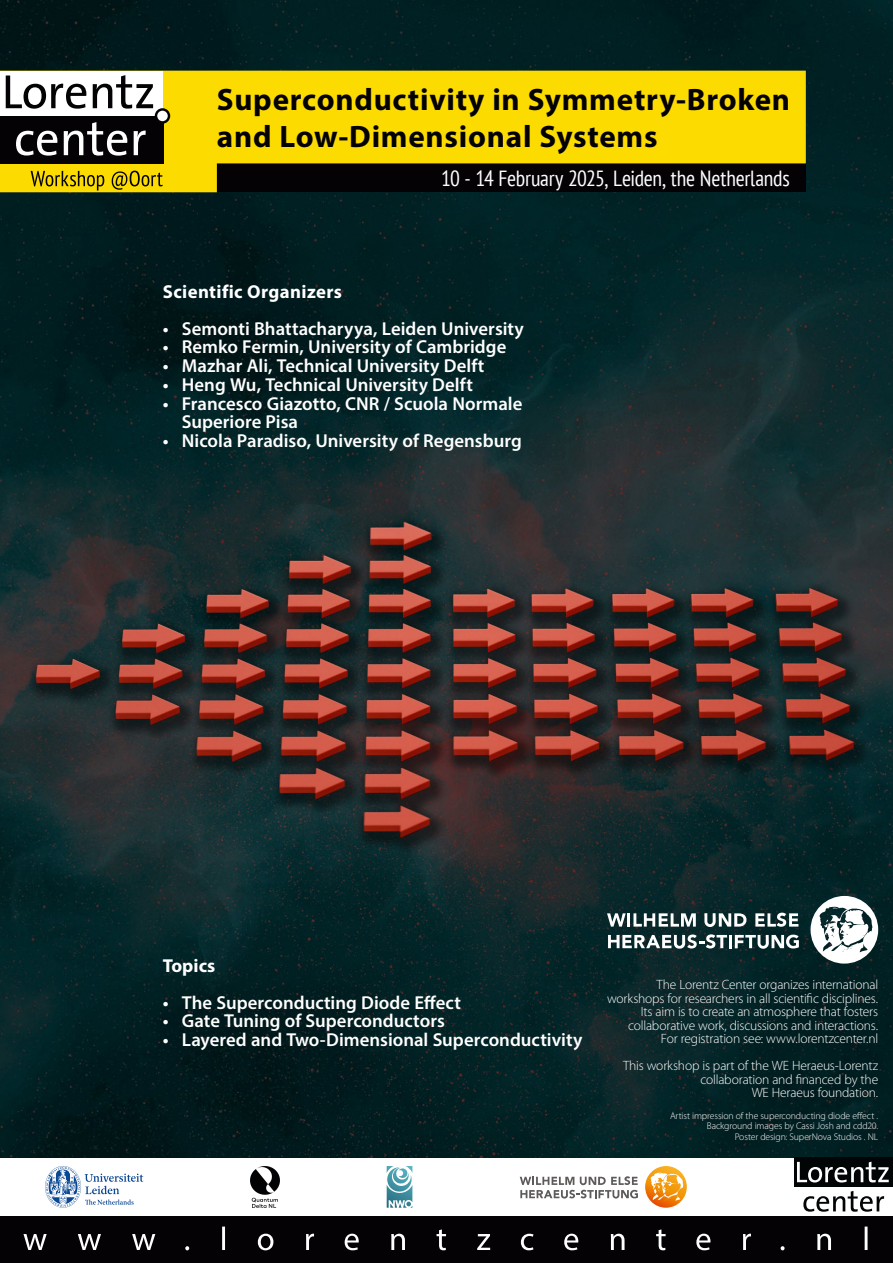
<style>
.page{position:relative;width:893px;height:1263px;background:#fff}
.page>*{position:absolute;margin:0;border:0;box-sizing:border-box;transform-origin:0 0}
.t1{font:700 31.05px/37.3px "Myriad Pro";letter-spacing:.025em;color:#040205}
.t2{font:condensed 21.83px "PT Sans";letter-spacing:-.015em;color:#fff}
.t3{font:600 18.75px/18.8px "Myriad Pro";color:#fff}
.t4{font:700 18.75px "Myriad Pro";letter-spacing:.02em;color:#fff}
.t5{font:300 13.5px/13.5px "Myriad Pro";letter-spacing:-.015em;color:#fff;text-align:right}
.t6{font:300 9.75px/10.5px "Myriad Pro";letter-spacing:-.015em;color:#fff;text-align:right}
</style>
<div class="page">
<img style="left:0;top:0;width:893px;height:1158px">
<svg style="left:0;top:71px;width:806px;height:121px;background:#c7ad01"></svg>
<div style="left:0;top:71px;width:163px;height:92px;background:#fff"></div>
<div style="left:0;top:116px;width:163px;height:48px;background:#040205"></div>
<svg style="left:6px;top:75px;width:164px;height:81px"></svg>
<div style="left:0;top:1217px;width:893px;height:46px;background:#040205"></div>
<svg style="left:23px;top:1226px;width:844px;height:24px"></svg>
<svg style="left:607px;top:913px;width:89px;height:13px"></svg>
<svg style="left:704px;top:913px;width:42px;height:14px"></svg>
<svg style="left:755px;top:913px;width:43px;height:14px"></svg>
<svg style="left:608px;top:934px;width:191px;height:15px"></svg>
<svg style="left:810px;top:896px;width:68px;height:67px"></svg>
<div style="left:794px;top:1158px;width:99px;height:29px;background:#020506"></div>
<svg style="left:797px;top:1161px;width:92px;height:21px"></svg>
<svg style="left:803px;top:1191px;width:81px;height:21px"></svg>
<svg style="left:387px;top:1166px;width:25px;height:42px"></svg>
<svg style="left:45px;top:1166px;width:98px;height:42px"></svg>
<img style="left:251px;top:1166px;width:28px;height:42px">
<svg style="left:520px;top:1176px;width:118px;height:23px"></svg>
<svg style="left:645px;top:1166px;width:42px;height:42px"></svg>
<svg style="left:651px;top:1173px;width:32px;height:28px"></svg>
<svg style="left:31px;top:171px;width:132px;height:20px;background:#c2a900"></svg>
<h1 class="t1" style="left:217px;top:80px;width:575px">Superconductivity in Symmetry-Broken and Low-Dimensional Systems</h1>
<p class="t2" style="left:441px;top:164px;width:350px">10 - 14 February 2025, Leiden, the Netherlands</p>
<p class="t4" style="left:163px;top:279px;width:181px">Scientific Organizers</p>
<p class="t3" style="left:163px;top:318px;width:363px">• Semonti Bhattacharyya, Leiden University</p>
<p class="t3" style="left:163px;top:337px;width:345px">• Remko Fermin, University of Cambridge</p>
<p class="t3" style="left:163px;top:356px;width:323px">• Mazhar Ali, Technical University Delft</p>
<p class="t3" style="left:163px;top:375px;width:312px">• Heng Wu, Technical University Delft</p>
<p class="t3" style="left:182px;top:393px;width:342px;text-indent:-19px">• Francesco Giazotto, CNR / Scuola Normale<br>Superiore Pisa</p>
<p class="t3" style="left:163px;top:431px;width:361px">• Nicola Paradiso, University of Regensburg</p>
<p class="t4" style="left:163px;top:953px;width:54px">Topics</p>
<p class="t3" style="left:163px;top:992px;width:300px">• The Superconducting Diode Effect</p>
<p class="t3" style="left:163px;top:1011px;width:284px">• Gate Tuning of Superconductors</p>
<p class="t3" style="left:163px;top:1030px;width:421px">• Layered and Two-Dimensional Superconductivity</p>
<p class="t5" style="left:607px;top:978px;width:273px">The Lorentz Center organizes international workshops for researchers in all scientific disciplines.<br>Its aim is to create an atmosphere that fosters collaborative work, discussions and interactions.<br>For registration see: www.lorentzcenter.nl</p>
<p class="t5" style="left:623px;top:1059px;width:257px">This workshop is part of the WE Heraeus-Lorentz collaboration and financed by the<br>WE Heraeus foundation.</p>
<p class="t6" style="left:670px;top:1110px;width:210px">Artist impression of the superconducting diode effect .<br>Background images by Cassi Josh and cdd20.<br>Poster design: SuperNova Studios . NL</p>
</div>
